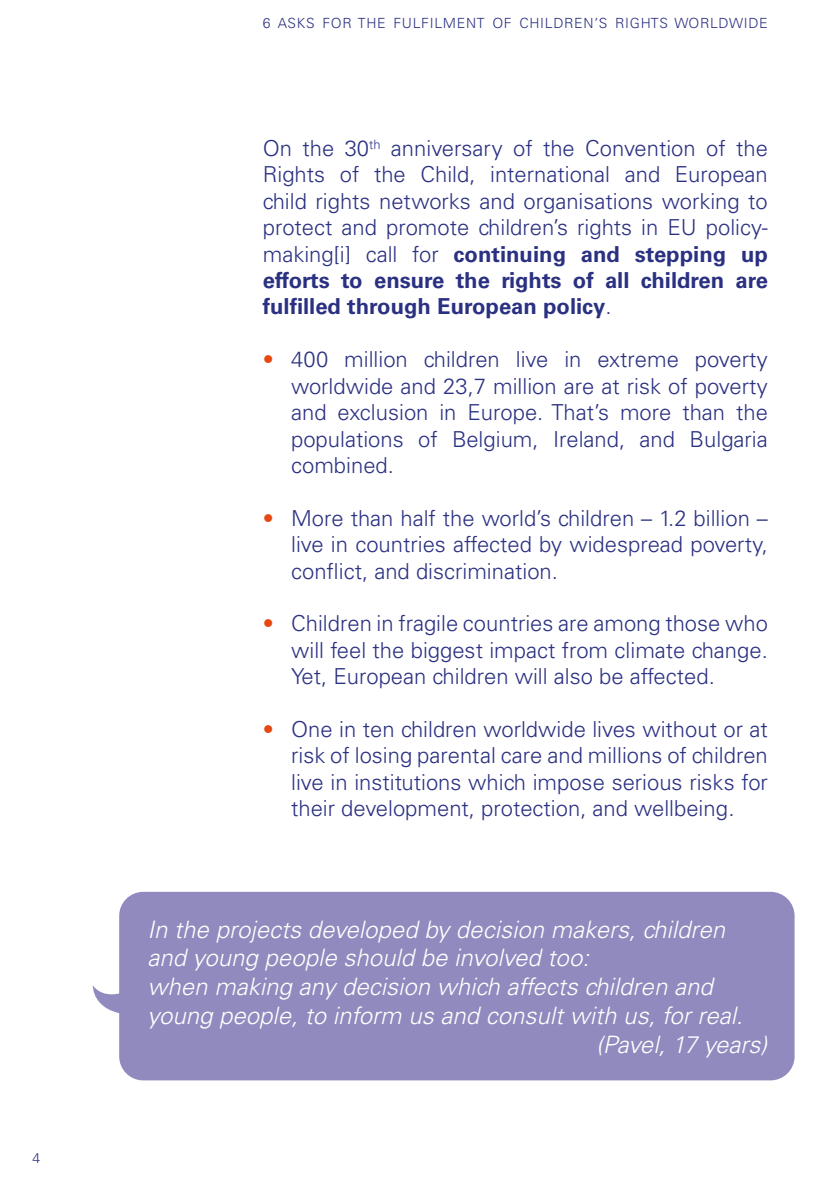
<style>
.page{position:relative;width:840px;height:1191px;background:#fff}
.page>*{position:absolute;margin:0;border:0;box-sizing:border-box;transform-origin:0 0}
.t1{font:italic 300 24px "Univers LT Std";color:#fff}
.t2{font:italic 300 24px "Univers LT Std";letter-spacing:-.02em;color:#fff}
.t3{font:300 22px/26.4px "Univers LT Std";color:#2b3182;text-align:justify}
.t4{font:300 14px "Univers LT Std";letter-spacing:.05em;color:#2b3182}
.s1{font-weight:700}
.s2{color:#e54911}
</style>
<div class="page">
<div style="left:119px;top:891px;width:675px;height:189px;background:#918abe;border-radius:24px"></div>
<svg style="left:92px;top:985px;width:28px;height:30px"></svg>
<p class="t4" style="left:32px;top:1149px;width:9px">4</p>
<p class="t4" style="left:262px;top:15px;width:506px">6 ASKS FOR THE FULFILMENT OF CHILDREN’S RIGHTS WORLDWIDE</p>
<p class="t3" style="left:262px;top:135px;width:506px">On the 30<sup>th</sup> anniversary of the Convention of the Rights of the Child, international and European child rights networks and organisations working to protect and promote children’s rights in EU policy&shy;making[i] call for <span class="s1">continuing and stepping up efforts to ensure the rights of all children are fulfilled through European policy</span>.</p>
<p class="t3" style="left:291px;top:346px;width:478px;text-indent:-28px"><span class="s2">•</span> 400 million children live in extreme poverty worldwide and 23,7 million are at risk of poverty and exclusion in Europe. That’s more than the populations of Belgium, Ireland, and Bulgaria combined.</p>
<p class="t3" style="left:291px;top:505px;width:478px;text-indent:-28px"><span class="s2">•</span> More than half the world’s children – 1.2 billion – live in countries affected by widespread poverty, conflict, and discrimination.</p>
<p class="t3" style="left:291px;top:610px;width:478px;text-indent:-28px"><span class="s2">•</span> Children in fragile countries are among those who will feel the biggest impact from climate change.<br>Yet, European children will also be affected.</p>
<p class="t3" style="left:291px;top:716px;width:478px;text-indent:-28px"><span class="s2">•</span> One in ten children worldwide lives without or at risk of losing parental care and millions of children live in institutions which impose serious risks for their development, protection, and wellbeing.</p>
<p class="t1" style="left:147px;top:914px;width:579px">In the projects developed by decision makers, children</p>
<p class="t1" style="left:147px;top:943px;width:442px">and young people should be involved too:</p>
<p class="t1" style="left:147px;top:972px;width:566px">when making any decision which affects children and</p>
<p class="t1" style="left:147px;top:1001px;width:596px">young people, to inform us and consult with us, for real.</p>
<p class="t2" style="left:596px;top:1029px;width:172px">(Pavel, 17 years)</p>
</div>
